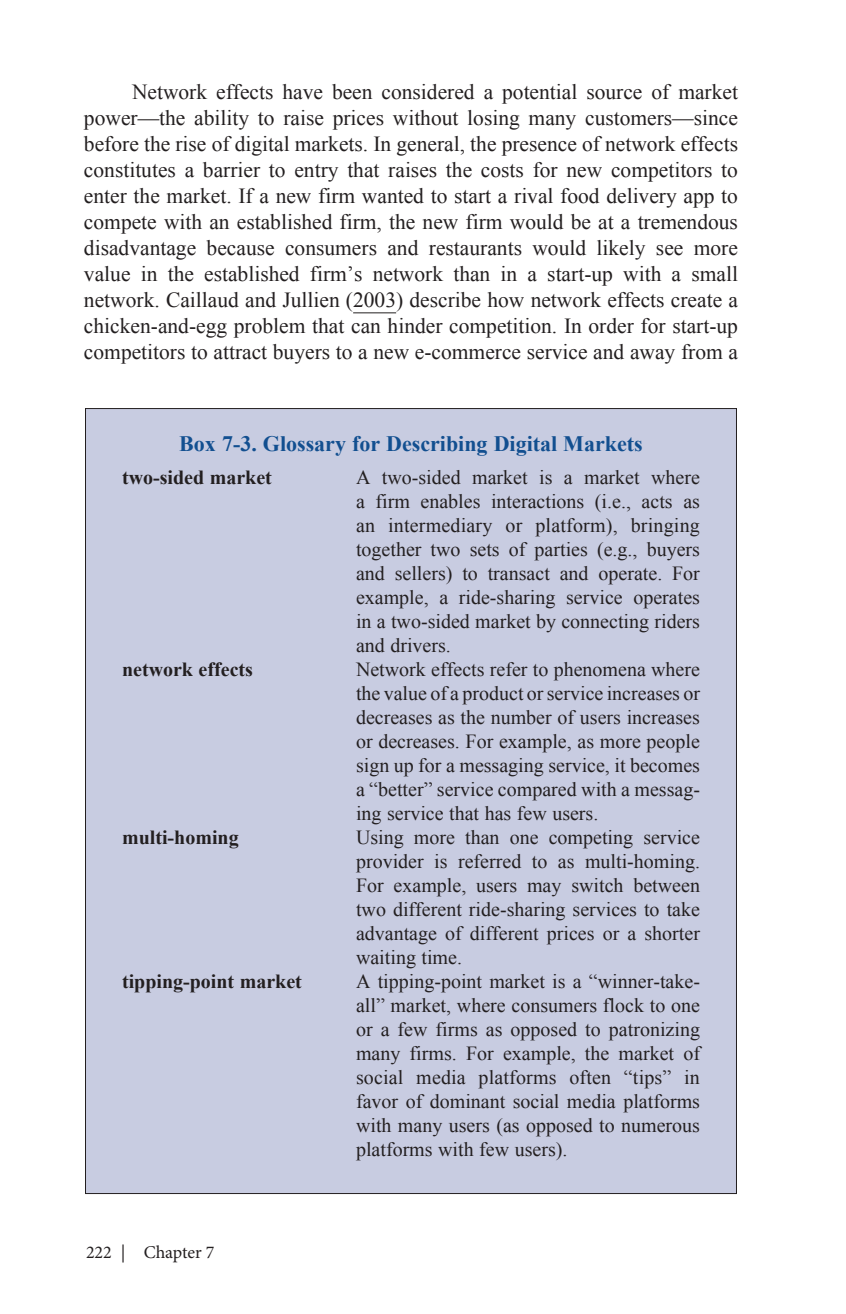
<style>
.page{position:relative;width:846px;height:1314px;background:#fff}
.page>*{position:absolute;margin:0;border:0;box-sizing:border-box;transform-origin:0 0}
.t1{font:700 22px "Times New Roman";color:#124f90}
.t2{font:21.6px/26px "Times New Roman";color:#231f20;text-align:justify}
.t3{font:20px/24px "Times New Roman";color:#231f20;text-align:justify}
.t4{font:700 20px "Times New Roman";color:#231f20}
.t5{font:18px "Minion Pro";color:#231f20}
</style>
<div class="page">
<hr style="left:353px;top:313px;width:43px;height:1px;background:#231f20">
<div style="left:86px;top:409px;width:650px;height:785px;background:#c8cce1"></div>
<p class="t2" style="left:84px;top:78px;width:656px;text-indent:48px">Network effects have been considered a potential source of market power—the ability to raise prices without losing many customers—since before the rise of digital markets. In general, the presence of network effects constitutes a barrier to entry that raises the costs for new competitors to enter the market. If a new firm wanted to start a rival food delivery app to compete with an established firm, the new firm would be at a tremendous disadvantage because consumers and restaurants would likely see more value in the established firm’s network than in a start-up with a small network. Caillaud and Jullien (2003) describe how network effects create a chicken-and-egg problem that can hinder competition. In order for start-up competitors to attract buyers to a new e-commerce service and away from a</p>
<p class="t1" style="left:179px;top:428px;width:465px">Box 7-3. Glossary for Describing Digital Markets</p>
<p class="t4" style="left:122px;top:463px;width:151px">two-sided market</p>
<p class="t3" style="left:356px;top:465px;width:346px">A two-sided market is a market where a firm enables interactions (i.e., acts as an intermediary or platform), bringing together two sets of parties (e.g., buyers and sellers) to transact and operate. For example, a ride-sharing service operates in a two-sided market by connecting riders and drivers.</p>
<p class="t4" style="left:122px;top:655px;width:133px">network effects</p>
<p class="t3" style="left:356px;top:657px;width:346px">Network effects refer to phenomena where the value of a product or service increases or decreases as the number of users increases or decreases. For example, as more people sign up for a messaging service, it becomes a “better” service compared with a messag&shy;ing service that has few users.</p>
<p class="t4" style="left:122px;top:823px;width:118px">multi-homing</p>
<p class="t3" style="left:356px;top:825px;width:346px">Using more than one competing service provider is referred to as multi-homing.<br>For example, users may switch between two different ride-sharing services to take advantage of different prices or a shorter waiting time.</p>
<p class="t4" style="left:122px;top:967px;width:181px">tipping-point market</p>
<p class="t3" style="left:356px;top:969px;width:346px">A tipping-point market is a “winner-take&shy;all” market, where consumers flock to one or a few firms as opposed to patronizing many firms. For example, the market of social media platforms often “tips” in favor of dominant social media platforms with many users (as opposed to numerous platforms with few users).</p>
<p class="t5" style="left:86px;top:1240px;width:130px">222 | Chapter 7</p>
</div>
